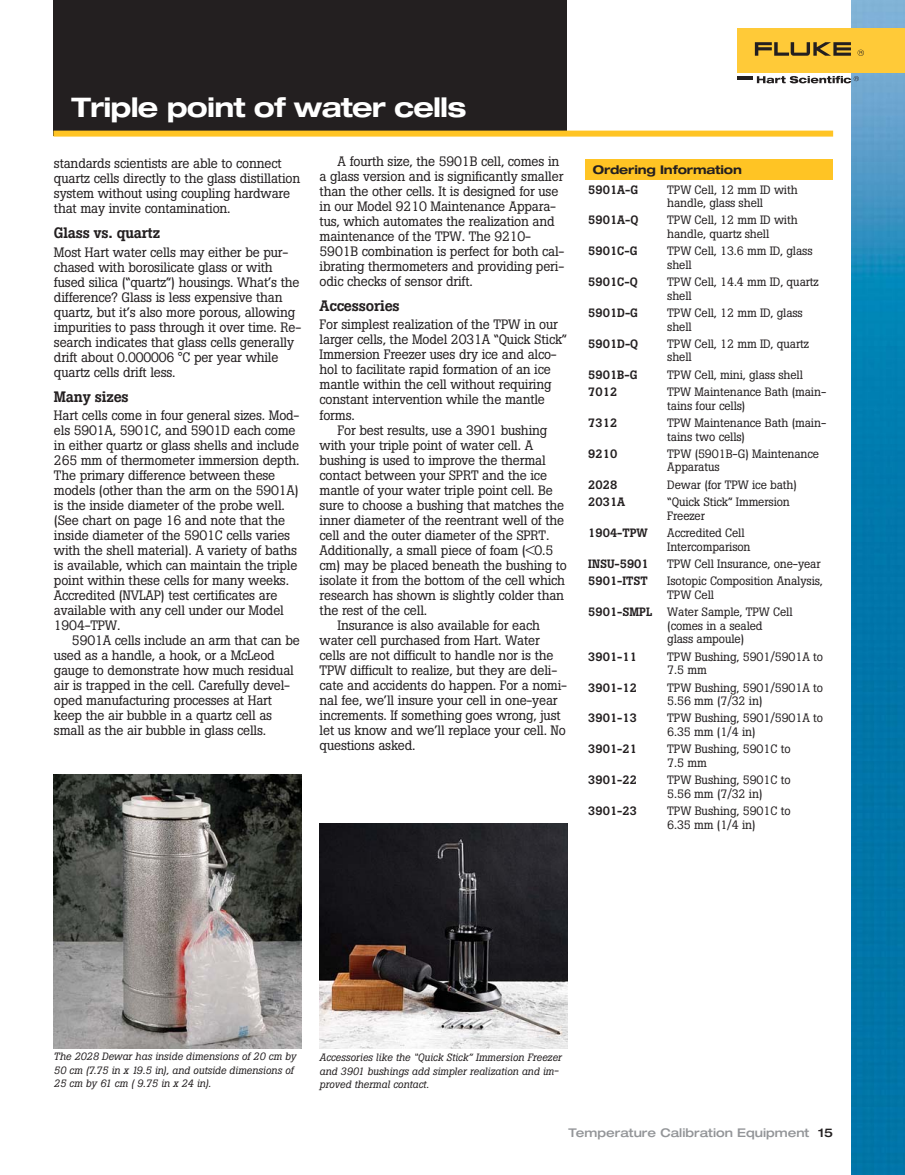
<style>
.page{position:relative;width:905px;height:1175px;background:#fff}
.page>*{position:absolute;margin:0;border:0;box-sizing:border-box;transform-origin:0 0}
.t1{font:700 expanded 27px "Helvetica Neue";letter-spacing:-.03em;color:#fff}
.t2{font:500 15px "Boton";letter-spacing:-.015em;color:#231f20}
.t3{font:13.5px/15px "Boton";letter-spacing:-.015em;color:#231f20}
.t4{font:12px/13.5px "Boton";letter-spacing:-.01em;color:#231f20}
.t5{font:500 12px "Boton";color:#231f20}
.t6{font:500 12px "Helvetica Neue LT Std Med Ext";color:#939598}
.t7{font:700 expanded 12px "Helvetica Neue";letter-spacing:-.01em;color:#231f20}
.t8{font:italic 10.5px/13px "Boton";color:#231f20}
.s1{color:#231f20}
</style>
<div class="page">
<img style="left:851px;top:0;width:53px;height:1174px">
<div style="left:737px;top:28px;width:167px;height:45px;background:#ffca38"></div>
<svg style="left:754px;top:42px;width:96px;height:14px"></svg>
<svg style="left:857px;top:50px;width:7px;height:6px"></svg>
<svg style="left:756px;top:76px;width:102px;height:7px"></svg>
<hr style="left:737px;top:76px;width:15px;height:4px;background:#231f20">
<div style="left:53px;top:0;width:513px;height:135px;background:#231f20"></div>
<div style="left:53px;top:131px;width:780px;height:6px;background:#ffc424"></div>
<img style="left:54px;top:774px;width:247px;height:274px">
<img style="left:319px;top:824px;width:248px;height:224px">
<div style="left:585px;top:159px;width:247px;height:20px;background:#ffc424"></div>
<h1 class="t1" style="left:71px;top:97px;width:396px">Triple point of water cells</h1>
<p class="t3" style="left:54px;top:157px;width:248px">standards scientists are able to connect quartz cells directly to the glass distillation system without using coupling hardware that may invite contamination.</p>
<p class="t2" style="left:54px;top:228px;width:108px">Glass vs. quartz</p>
<p class="t3" style="left:54px;top:246px;width:249px">Most Hart water cells may either be pur&shy;chased with borosilicate glass or with fused silica (“quartz”) housings. What’s the difference? Glass is less expensive than quartz, but it’s also more porous, allowing impurities to pass through it over time. Re&shy;search indicates that glass cells generally drift about 0.000006 °C per year while quartz cells drift less.</p>
<p class="t2" style="left:54px;top:391px;width:76px">Many sizes</p>
<p class="t3" style="left:54px;top:409px;width:247px">Hart cells come in four general sizes. Mod&shy;els 5901A, 5901C, and 5901D each come in either quartz or glass shells and include 265 mm of thermometer immersion depth.<br>The primary difference between these models (other than the arm on the 5901A) is the inside diameter of the probe well. (See chart on page 16 and note that the inside diameter of the 5901C cells varies with the shell material). A variety of baths is available, which can maintain the triple point within these cells for many weeks.<br>Accredited (NVLAP) test certificates are available with any cell under our Model 1904-TPW.</p>
<p class="t3" style="left:54px;top:634px;width:247px;text-indent:18px">5901A cells include an arm that can be used as a handle, a hook, or a McLeod gauge to demonstrate how much residual air is trapped in the cell. Carefully devel&shy;oped manufacturing processes at Hart keep the air bubble in a quartz cell as small as the air bubble in glass cells.</p>
<p class="t3" style="left:319px;top:155px;width:246px;text-indent:18px">A fourth size, the 5901B cell, comes in a glass version and is significantly smaller than the other cells. It is designed for use in our Model 9210 Maintenance Appara&shy;tus, which automates the realization and maintenance of the TPW. The 9210- 5901B combination is perfect for both cal&shy;ibrating thermometers and providing peri&shy;odic checks of sensor drift.</p>
<p class="t2" style="left:319px;top:301px;width:82px">Accessories</p>
<p class="t3" style="left:319px;top:318px;width:249px">For simplest realization of the TPW in our larger cells, the Model 2031A “Quick Stick” Immersion Freezer uses dry ice and alco&shy;hol to facilitate rapid formation of an ice mantle within the cell without requiring constant intervention while the mantle forms.</p>
<p class="t3" style="left:337px;top:423px;width:211px">For best results, use a 3901 bushing</p>
<p class="t3" style="left:319px;top:438px;width:215px">with your triple point of water cell. A</p>
<p class="t3" style="left:319px;top:453px;width:228px">bushing is used to improve the thermal</p>
<p class="t3" style="left:319px;top:468px;width:229px">contact between your SPRT and the ice</p>
<p class="t3" style="left:319px;top:483px;width:235px">mantle of your water triple point cell. Be</p>
<p class="t3" style="left:319px;top:498px;width:246px">sure to choose a bushing that matches the</p>
<p class="t3" style="left:319px;top:513px;width:246px">inner diameter of the reentrant well of the</p>
<p class="t3" style="left:319px;top:528px;width:231px">cell and the outer diameter of the SPRT.</p>
<p class="t3" style="left:319px;top:543px;width:235px">Additionally, a small piece of foam (&lt;0.5</p>
<p class="t3" style="left:319px;top:558px;width:249px">cm) may be placed beneath the bushing to</p>
<p class="t3" style="left:319px;top:573px;width:247px">isolate it from the bottom of the cell which</p>
<p class="t3" style="left:319px;top:588px;width:246px">research has shown is slightly colder than</p>
<p class="t3" style="left:319px;top:603px;width:109px">the rest of the cell.</p>
<p class="t3" style="left:337px;top:618px;width:204px">Insurance is also available for each</p>
<p class="t3" style="left:319px;top:633px;width:222px">water cell purchased from Hart. Water</p>
<p class="t3" style="left:319px;top:648px;width:235px">cells are not difficult to handle nor is the</p>
<p class="t3" style="left:319px;top:663px;width:239px">TPW difficult to realize, but they are deli-</p>
<p class="t3" style="left:319px;top:678px;width:249px">cate and accidents do happen. For a nomi-</p>
<p class="t3" style="left:319px;top:693px;width:239px">nal fee, we’ll insure your cell in one-year</p>
<p class="t3" style="left:319px;top:708px;width:242px">increments. If something goes wrong, just</p>
<p class="t3" style="left:319px;top:723px;width:248px">let us know and we’ll replace your cell. No</p>
<p class="t3" style="left:319px;top:738px;width:97px">questions asked.</p>
<p class="t7" style="left:592px;top:165px;width:151px">Ordering Information</p>
<p class="t5" style="left:588px;top:185px;width:51px">5901A-G</p>
<p class="t4" style="left:667px;top:184px;width:132px">TPW Cell, 12 mm ID with handle, glass shell</p>
<p class="t5" style="left:588px;top:216px;width:52px">5901A-Q</p>
<p class="t4" style="left:667px;top:215px;width:132px">TPW Cell, 12 mm ID with handle, quartz shell</p>
<p class="t5" style="left:588px;top:247px;width:51px">5901C-G</p>
<p class="t4" style="left:667px;top:245px;width:147px">TPW Cell, 13.6 mm ID, glass shell</p>
<p class="t5" style="left:588px;top:278px;width:51px">5901C-Q</p>
<p class="t4" style="left:667px;top:276px;width:153px">TPW Cell, 14.4 mm ID, quartz shell</p>
<p class="t5" style="left:588px;top:308px;width:51px">5901D-G</p>
<p class="t4" style="left:667px;top:307px;width:137px">TPW Cell, 12 mm ID, glass shell</p>
<p class="t5" style="left:588px;top:339px;width:51px">5901D-Q</p>
<p class="t4" style="left:667px;top:338px;width:143px">TPW Cell, 12 mm ID, quartz shell</p>
<p class="t5" style="left:588px;top:370px;width:51px">5901B-G</p>
<p class="t4" style="left:667px;top:369px;width:137px">TPW Cell, mini, glass shell</p>
<p class="t5" style="left:588px;top:388px;width:30px">7012</p>
<p class="t4" style="left:667px;top:386px;width:160px">TPW Maintenance Bath (main&shy;tains four cells)</p>
<p class="t5" style="left:588px;top:418px;width:30px">7312</p>
<p class="t4" style="left:667px;top:417px;width:160px">TPW Maintenance Bath (main&shy;tains two cells)</p>
<p class="t5" style="left:588px;top:449px;width:30px">9210</p>
<p class="t4" style="left:667px;top:448px;width:153px">TPW (5901B-G) Maintenance<br>Apparatus</p>
<p class="t5" style="left:588px;top:480px;width:30px">2028</p>
<p class="t4" style="left:667px;top:479px;width:131px">Dewar (for TPW ice bath)</p>
<p class="t5" style="left:588px;top:498px;width:38px">2031A</p>
<p class="t4" style="left:667px;top:496px;width:124px">“Quick Stick” Immersion<br>Freezer</p>
<p class="t5" style="left:588px;top:528px;width:61px">1904-TPW</p>
<p class="t4" style="left:667px;top:527px;width:85px">Accredited Cell<br>Intercomparison</p>
<p class="t5" style="left:588px;top:559px;width:62px">INSU-5901</p>
<p class="t4" style="left:667px;top:558px;width:155px">TPW Cell Insurance, one-year</p>
<p class="t5" style="left:588px;top:577px;width:61px">5901-ITST</p>
<p class="t4" style="left:667px;top:575px;width:157px">Isotopic Composition Analysis,<br>TPW Cell</p>
<p class="t5" style="left:588px;top:608px;width:65px">5901-SMPL</p>
<p class="t4" style="left:667px;top:606px;width:127px">Water Sample, TPW Cell (comes in a sealed<br>glass ampoule)</p>
<p class="t5" style="left:588px;top:652px;width:50px">3901-11</p>
<p class="t4" style="left:667px;top:651px;width:157px">TPW Bushing, 5901/5901A to<br>7.5 mm</p>
<p class="t5" style="left:588px;top:683px;width:50px">3901-12</p>
<p class="t4" style="left:667px;top:682px;width:157px">TPW Bushing, 5901/5901A to<br>5.56 mm (7/32 in)</p>
<p class="t5" style="left:588px;top:714px;width:50px">3901-13</p>
<p class="t4" style="left:667px;top:712px;width:157px">TPW Bushing, 5901/5901A to<br>6.35 mm (1/4 in)</p>
<p class="t5" style="left:588px;top:745px;width:50px">3901-21</p>
<p class="t4" style="left:667px;top:743px;width:125px">TPW Bushing, 5901C to<br>7.5 mm</p>
<p class="t5" style="left:588px;top:775px;width:50px">3901-22</p>
<p class="t4" style="left:667px;top:774px;width:125px">TPW Bushing, 5901C to<br>5.56 mm (7/32 in)</p>
<p class="t5" style="left:588px;top:806px;width:50px">3901-23</p>
<p class="t4" style="left:667px;top:805px;width:125px">TPW Bushing, 5901C to<br>6.35 mm (1/4 in)</p>
<p class="t8" style="left:54px;top:1051px;width:244px">The 2028 Dewar has inside dimensions of 20 cm by<br>50 cm (7.75 in x 19.5 in), and outside dimensions of<br>25 cm by 61 cm ( 9.75 in x 24 in).</p>
<p class="t8" style="left:319px;top:1052px;width:244px">Accessories like the “Quick Stick” Immersion Freezer and 3901 bushings add simpler realization and im&shy;proved thermal contact.</p>
<p class="t6" style="left:568px;top:1126px;width:266px">Temperature Calibration Equipment <span class="s1">15</span></p>
</div>
